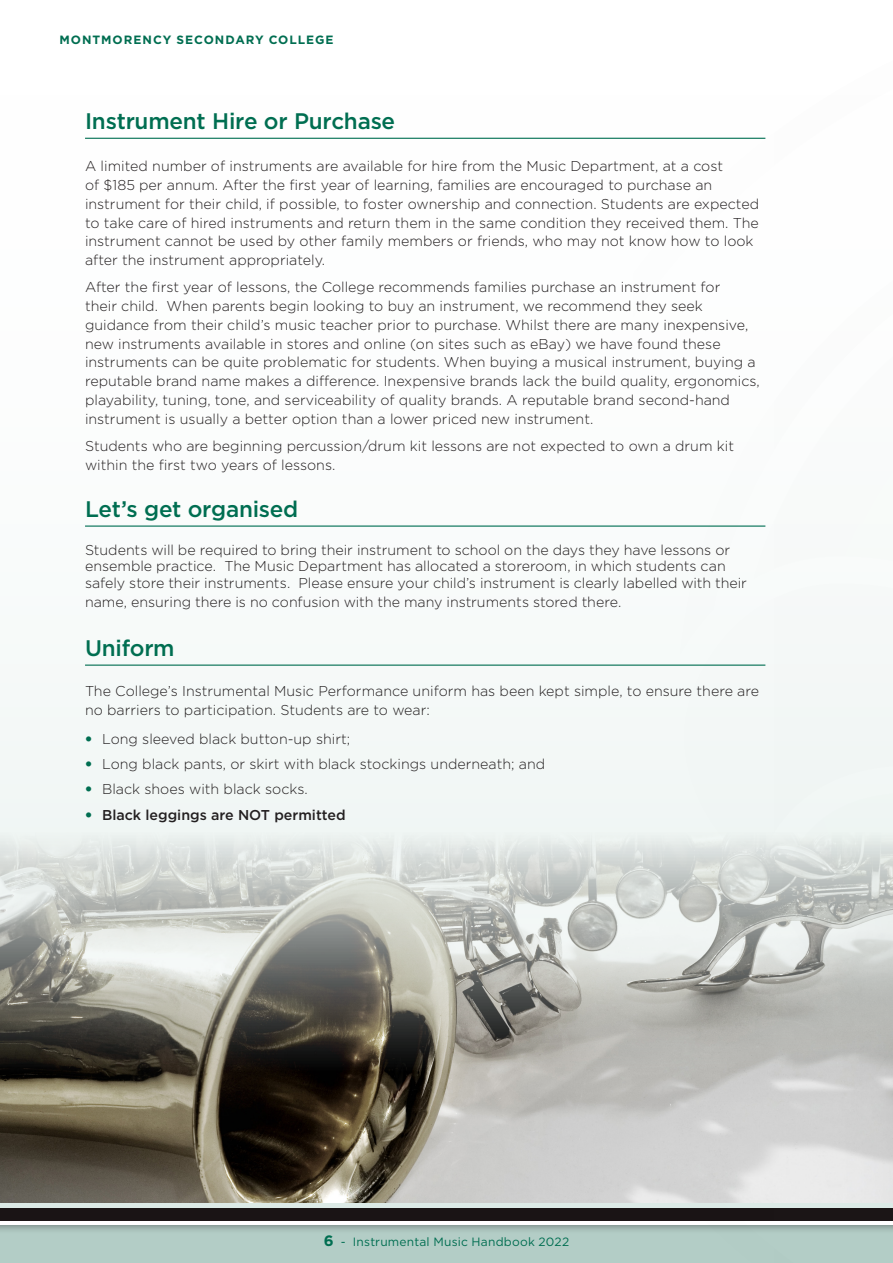
<style>
.page{position:relative;width:893px;height:1263px;background:#fff}
.page>*{position:absolute;margin:0;border:0;box-sizing:border-box;transform-origin:0 0}
.General_Page_Sub_Hea{font:500 22.5px "Gotham HTF";letter-spacing:-.01em;color:#006e51}
.Body_Copy{font:300 14.25px/18.8px "Gotham HTF";color:#231f20}
.Body_Text{font:300 14.25px/16.5px "Gotham HTF";color:#231f20}
.t1{font:500 14.25px "Gotham HTF";color:#231f20}
.t2{font:12px "Gotham HTF";letter-spacing:.015em;color:#006e51}
.t3{font:700 12px "Gotham HTF";letter-spacing:.08em;color:#006e51}
.s1{font-family:"Helvetica Neue LT Std";color:#006e51}
.s2{font-family:"Helvetica Neue LT Std";font-weight:300;color:#006e51}
.s3{font-weight:700;font-size:15px}
</style>
<div class="page">
<div style="left:0;top:1208px;width:893px;height:12px;background:#1a1415"></div>
<div style="left:0;top:1223px;width:893px;height:40px;background:#231f20;opacity:.6"></div>
<svg style="left:486px;top:137px;width:407px;height:1126px"></svg>
<svg style="left:699px;top:1203px;width:194px;height:28px"></svg>
<svg style="left:680px;top:192px;width:213px;height:462px"></svg>
<img style="left:0;top:833px;width:893px;height:370px">
<hr style="left:85px;top:138px;width:680px;height:1px;background:#006e51">
<hr style="left:85px;top:525px;width:680px;height:2px;background:#006e51">
<hr style="left:85px;top:664px;width:680px;height:2px;background:#006e51">
<p class="t3" style="left:60px;top:33px;width:276px">MONTMORENCY SECONDARY COLLEGE</p>
<p class="General_Page_Sub_Hea" style="left:85px;top:108px;width:312px">Instrument Hire or Purchase</p>
<p class="Body_Copy" style="left:85px;top:157px;width:676px">A limited number of instruments are available for hire from the Music Department, at a cost<br>of $185 per annum. After the first year of learning, families are encouraged to purchase an instrument for their child, if possible, to foster ownership and connection. Students are expected to take care of hired instruments and return them in the same condition they received them. The instrument cannot be used by other family members or friends, who may not know how to look after the instrument appropriately.</p>
<p class="Body_Copy" style="left:85px;top:278px;width:676px">After the first year of lessons, the College recommends families purchase an instrument for<br>their child. When parents begin looking to buy an instrument, we recommend they seek guidance from their child’s music teacher prior to purchase. Whilst there are many inexpensive, new instruments available in stores and online (on sites such as eBay) we have found these instruments can be quite problematic for students. When buying a musical instrument, buying a reputable brand name makes a difference. Inexpensive brands lack the build quality, ergonomics, playability, tuning, tone, and serviceability of quality brands. A reputable brand second-hand instrument is usually a better option than a lower priced new instrument.</p>
<p class="Body_Copy" style="left:85px;top:436px;width:650px">Students who are beginning percussion/drum kit lessons are not expected to own a drum kit within the first two years of lessons.</p>
<p class="General_Page_Sub_Hea" style="left:85px;top:496px;width:215px">Let’s get organised</p>
<p class="Body_Text" style="left:85px;top:541px;width:663px">Students will be required to bring their instrument to school on the days they have lessons or ensemble practice. The Music Department has allocated a storeroom, in which students can safely store their instruments. Please ensure your child’s instrument is clearly labelled with their</p>
<p class="Body_Text" style="left:85px;top:593px;width:538px">name, ensuring there is no confusion with the many instruments stored there.</p>
<p class="General_Page_Sub_Hea" style="left:85px;top:635px;width:91px">Uniform</p>
<p class="Body_Text" style="left:85px;top:681px;width:676px;line-height:18.8px">The College’s Instrumental Music Performance uniform has been kept simple, to ensure there are no barriers to participation. Students are to wear:</p>
<p class="Body_Copy" style="left:85px;top:730px;width:267px"><span class="s1">•</span> Long sleeved black button-up shirt;</p>
<p class="Body_Copy" style="left:85px;top:755px;width:462px"><span class="s1">•</span> Long black pants, or skirt with black stockings underneath; and</p>
<p class="Body_Copy" style="left:85px;top:780px;width:224px"><span class="s1">•</span> Black shoes with black socks.</p>
<p class="t1" style="left:85px;top:806px;width:262px"><span class="s2">•</span> Black leggings are NOT permitted</p>
<p class="t2" style="left:324px;top:1235px;width:247px"><span class="s3">6</span> - Instrumental Music Handbook 2022</p>
</div>
